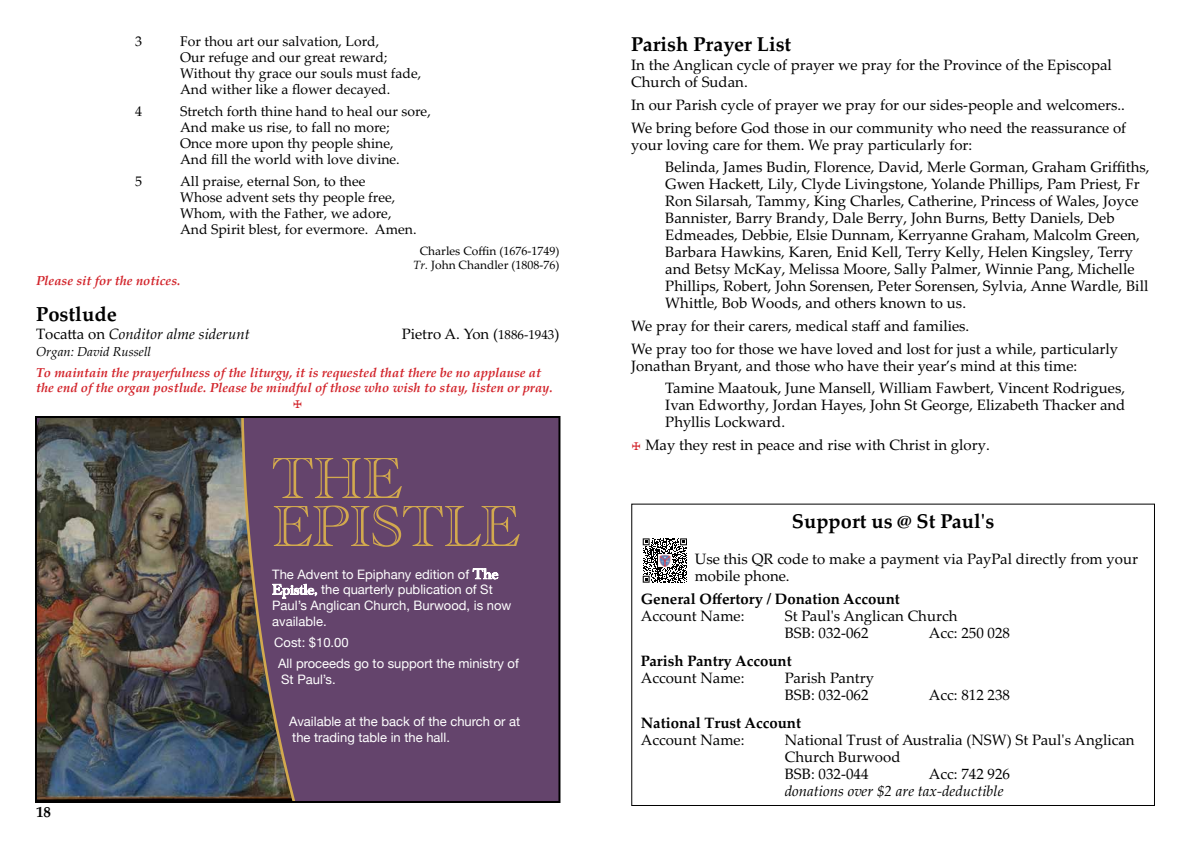
<style>
.page{position:relative;width:1191px;height:842px;background:#fff}
.page>*{position:absolute;margin:0;border:0;box-sizing:border-box;transform-origin:0 0}
.t1{font:60px/48px "Academy Engraved Let Plain";color:#d2a94e}
.t2{font:700 20.2px "Palatino Linotype";color:#000}
.t3{font:700 20px "Palatino Linotype";color:#000}
.t4{font:15px/17px "Palatino Linotype";color:#000}
.t5{font:700 15px "Palatino Linotype";color:#000}
.t6{font:italic 15px "Palatino Linotype";color:#000}
.t7{font:14px/16px "Palatino Linotype";color:#000}
.t8{font:13px/15.6px "Helvetica Neue";color:#fff}
.t9{font:italic 700 13px/15.6px "Palatino Linotype";color:#d2232a}
.t10{font:italic 13px "Palatino Linotype";color:#000}
.t11{font:12px/14.4px "Palatino Linotype";color:#000;text-align:center}
.s1{font-style:italic}
.s2{font-style:normal}
.s3{font-size:13px}
.s4{font-family:"Academy Engraved Let Plain";font-size:15px}
</style>
<div class="page">
<svg style="left:642px;top:538px;width:45px;height:45px"></svg>
<div style="left:631px;top:504px;width:524px;height:302px;border:1px solid #000"></div>
<img style="left:38px;top:419px;width:519px;height:381px">
<div style="left:35px;top:416px;width:525px;height:387px;border:2px solid #000"></div>
<p class="t7" style="left:135px;top:33px;width:8px">3</p>
<p class="t7" style="left:180px;top:33px;width:243px">For thou art our salvation, Lord,<br>Our refuge and our great reward; Without thy grace our souls must fade, And wither like a flower decayed.</p>
<p class="t7" style="left:135px;top:103px;width:8px">4</p>
<p class="t7" style="left:180px;top:103px;width:252px">Stretch forth thine hand to heal our sore, And make us rise, to fall no more;<br>Once more upon thy people shine,<br>And fill the world with love divine.</p>
<p class="t7" style="left:135px;top:172px;width:8px">5</p>
<p class="t7" style="left:180px;top:172px;width:238px">All praise, eternal Son, to thee<br>Whose advent sets thy people free, Whom, with the Father, we adore, And Spirit blest, for evermore. Amen.</p>
<p class="t11" style="left:413px;top:243px;width:148px">Charles Coffin (1676-1749)<br><span class="s1">Tr.</span> John Chandler (1808-76)</p>
<p class="t9" style="left:36px;top:272px;width:146px">Please sit for the notices.</p>
<h2 class="t2" style="left:36px;top:299px;width:82px">Postlude</h2>
<p class="t6" style="left:36px;top:323px;width:215px"><span class="s2">Tocatta on</span> Conditor alme siderunt</p>
<p class="t4" style="left:402px;top:324px;width:159px">Pietro A. Yon (<span class="s3">1886-1943</span>)</p>
<p class="t10" style="left:36px;top:342px;width:117px">Organ: David Russell</p>
<p class="t9" style="left:36px;top:364px;width:518px">To maintain the prayerfulness of the liturgy, it is requested that there be no applause at the end of the organ postlude. Please be mindful of those who wish to stay, listen or pray.</p>
<p class="t5" style="left:36px;top:801px;width:16px">18</p>
<h1 class="t1" style="left:272px;top:450px;width:249px">THE<br>EPISTLE</h1>
<p class="t8" style="left:272px;top:567px;width:241px">The Advent to Epiphany edition of <span class="s4">The<br>Epistle,</span> the quarterly publication of St<br>Paul’s Anglican Church, Burwood, is now available.</p>
<p class="t8" style="left:278px;top:632px;width:242px;line-height:21.3px;text-indent:-4px">Cost: $10.00<br>All proceeds go to support the ministry of</p>
<p class="t8" style="left:281px;top:672px;width:56px">St Paul’s.</p>
<p class="t8" style="left:289px;top:715px;width:232px">Available at the back of the church or at the trading table in the hall.</p>
<h3 class="t3" style="left:631px;top:30px;width:161px">Parish Prayer List</h3>
<p class="t4" style="left:631px;top:56px;width:482px">In the Anglican cycle of prayer we pray for the Province of the Episcopal<br>Church of Sudan.</p>
<p class="t4" style="left:631px;top:93px;width:496px;line-height:22.7px">In our Parish cycle of prayer we pray for our sides-people and welcomers..<br>We bring before God those in our community who need the reassurance of</p>
<p class="t4" style="left:665px;top:133px;width:486px;line-height:22.7px;text-indent:-34px">your loving care for them. We pray particularly for:<br>Belinda, James Budin, Florence, David, Merle Gorman, Graham Griffiths,</p>
<p class="t4" style="left:665px;top:175px;width:484px">Gwen Hackett, Lily, Clyde Livingstone, Yolande Phillips, Pam Priest, Fr Ron Silarsah, Tammy, King Charles, Catherine, Princess of Wales, Joyce Bannister, Barry Brandy, Dale Berry, John Burns, Betty Daniels, Deb Edmeades, Debbie, Elsie Dunnam, Kerryanne Graham, Malcolm Green, Barbara Hawkins, Karen, Enid Kell, Terry Kelly, Helen Kingsley, Terry and Betsy McKay, Melissa Moore, Sally Palmer, Winnie Pang, Michelle Phillips, Robert, John Sorensen, Peter Sorensen, Sylvia, Anne Wardle, Bill Whittle, Bob Woods, and others known to us.</p>
<p class="t4" style="left:631px;top:314px;width:488px;line-height:22.7px">We pray for their carers, medical staff and families.<br>We pray too for those we have loved and lost for just a while, particularly</p>
<p class="t4" style="left:665px;top:354px;width:461px;line-height:22.7px;text-indent:-34px">Jonathan Bryant, and those who have their year’s mind at this time:<br>Tamine Maatouk, June Mansell, William Fawbert, Vincent Rodrigues,</p>
<p class="t4" style="left:665px;top:396px;width:461px">Ivan Edworthy, Jordan Hayes, John St George, Elizabeth Thacker and<br>Phyllis Lockward.</p>
<p class="t4" style="left:645px;top:436px;width:346px">May they rest in peace and rise with Christ in glory.</p>
<h3 class="t3" style="left:792px;top:507px;width:204px">Support us @ St Paul's</h3>
<p class="t4" style="left:694px;top:550px;width:445px">Use this QR code to make a payment via PayPal directly from your mobile phone.</p>
<p class="t5" style="left:641px;top:588px;width:260px">General Offertory / Donation Account</p>
<p class="t4" style="left:641px;top:607px;width:105px">Account Name:</p>
<p class="t4" style="left:785px;top:607px;width:174px">St Paul's Anglican Church<br>BSB: 032-062</p>
<p class="t4" style="left:929px;top:624px;width:83px">Acc: 250 028</p>
<p class="t5" style="left:641px;top:650px;width:152px">Parish Pantry Account</p>
<p class="t4" style="left:641px;top:669px;width:105px">Account Name:</p>
<p class="t4" style="left:785px;top:669px;width:91px">Parish Pantry<br>BSB: 032-062</p>
<p class="t4" style="left:929px;top:686px;width:83px">Acc: 812 238</p>
<p class="t5" style="left:641px;top:713px;width:162px">National Trust Account</p>
<p class="t4" style="left:641px;top:731px;width:105px">Account Name:</p>
<p class="t4" style="left:785px;top:731px;width:351px">National Trust of Australia (NSW) St Paul's Anglican<br>Church Burwood<br>BSB: 032-044</p>
<p class="t4" style="left:929px;top:765px;width:83px">Acc: 742 926</p>
<p class="t6" style="left:785px;top:781px;width:220px">donations over $2 are tax-deductible</p>
</div>
